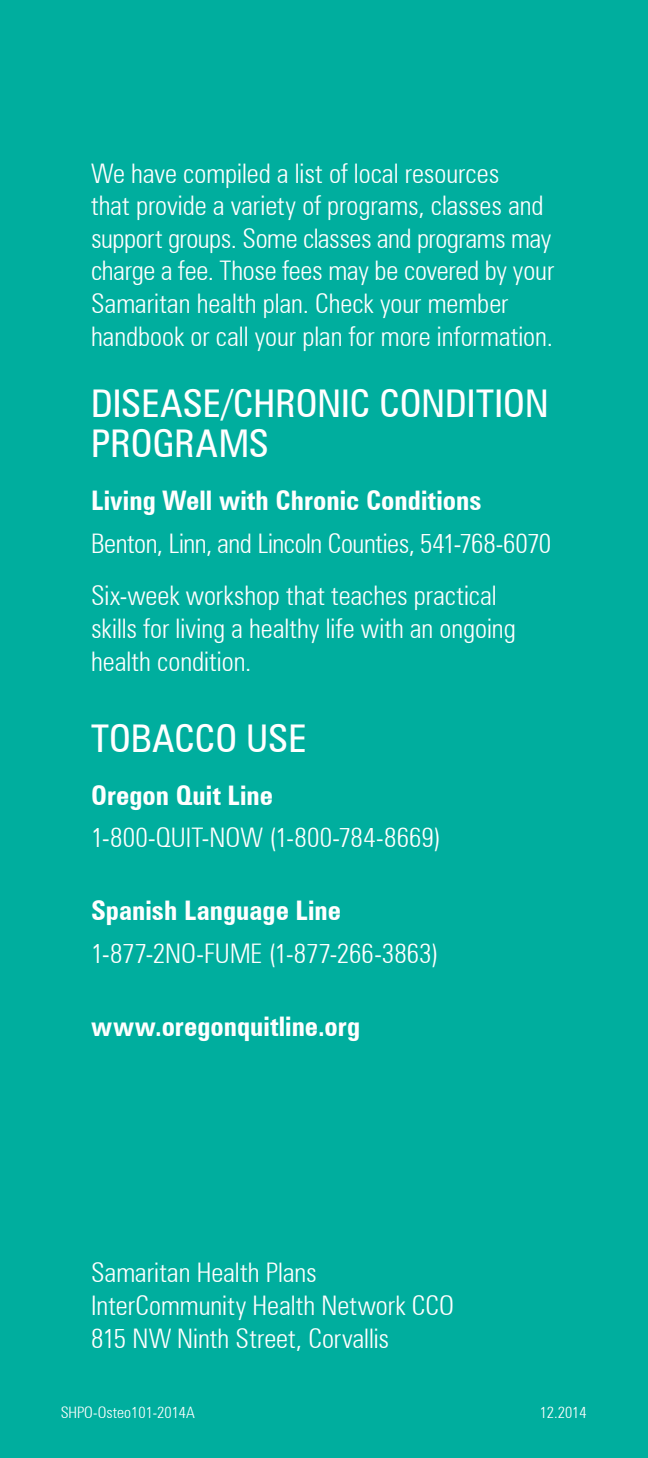
<style>
.page{position:relative;width:648px;height:1458px;background:#00ae9e}
.page>*{position:absolute;margin:0;border:0;box-sizing:border-box;transform-origin:0 0}
.t1{font:condensed 38.25px/40.5px "Zurich BT";color:#fff}
.t2{font:300 condensed 27px/32.6px "Zurich BT";color:#fff}
.t3{font:700 condensed 27px "Zurich BT";color:#fff}
.t4{font:300 condensed 15.75px "Zurich BT";color:#fff}
</style>
<div class="page">
<p class="t2" style="left:91px;top:156px;width:465px">We have compiled a list of local resources<br>that provide a variety of programs, classes and support groups. Some classes and programs may charge a fee. Those fees may be covered by your Samaritan health plan. Check your member handbook or call your plan for more information.</p>
<h1 class="t1" style="left:91px;top:382px;width:459px">DISEASE/CHRONIC CONDITION<br>PROGRAMS</h1>
<p class="t3" style="left:91px;top:484px;width:392px">Living Well with Chronic Conditions</p>
<p class="t2" style="left:91px;top:516px;width:462px;line-height:52.9px">Benton, Linn, and Lincoln Counties, 541-768-6070<br>Six-week workshop that teaches practical</p>
<p class="t2" style="left:91px;top:612px;width:426px">skills for living a healthy life with an ongoing health condition.</p>
<h1 class="t1" style="left:91px;top:718px;width:216px">TOBACCO USE</h1>
<p class="t3" style="left:91px;top:779px;width:183px">Oregon Quit Line</p>
<p class="t2" style="left:91px;top:821px;width:351px">1-800-QUIT-NOW (1-800-784-8669)</p>
<p class="t3" style="left:91px;top:894px;width:251px">Spanish Language Line</p>
<p class="t2" style="left:91px;top:937px;width:349px">1-877-2NO-FUME (1-877-266-3863)</p>
<p class="t3" style="left:91px;top:1010px;width:271px">www.oregonquitline.org</p>
<p class="t2" style="left:91px;top:1256px;width:365px">Samaritan Health Plans<br>InterCommunity Health Network CCO<br>815 NW Ninth Street, Corvallis</p>
<p class="t4" style="left:61px;top:1402px;width:136px">SHPO-Osteo101-2014A</p>
<p class="t4" style="left:540px;top:1402px;width:48px">12.2014</p>
</div>
